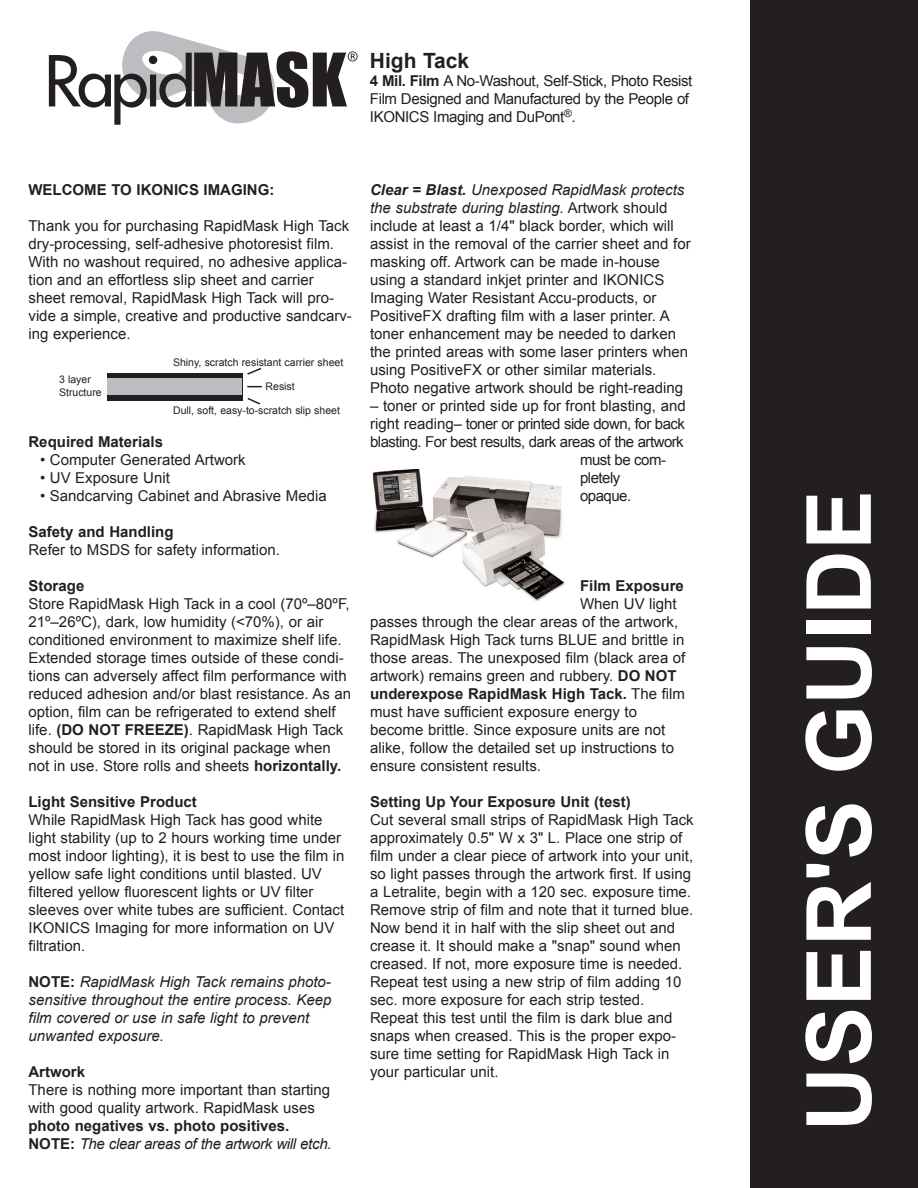
<style>
.page{position:relative;width:918px;height:1188px;background:#fff}
.page>*{position:absolute;margin:0;border:0;box-sizing:border-box;transform-origin:0 0}
.t1{font:700 90px "Arial";color:#fff}
.t2{font:700 21px "Arial";color:#231f20}
.t3{font:15px/18px "Arial";color:#231f20}
.t4{font:700 15px "Arial";color:#231f20}
.t5{font:italic 15px/18px "Arial";color:#231f20}
.t6{font:15px/18px "Arial";letter-spacing:-.025em;color:#231f20}
.t7{font:15px "Arial";letter-spacing:-.035em;color:#231f20}
.t8{font:italic 15px "Arial";letter-spacing:-.02em;color:#231f20}
.t9{font:10.5px "Arial";color:#231f20}
.s1{font-weight:700}
.s2{font-weight:700;font-style:normal}
.s3{font-weight:700;font-style:italic}
.s4{font-style:italic}
</style>
<div class="page">
<div style="left:107px;top:373px;width:135px;height:27px;background:#231f20"></div>
<div style="left:107px;top:378px;width:135px;height:17px;background:#bcbdc0"></div>
<svg style="left:247px;top:367px;width:15px;height:8px"></svg>
<svg style="left:247px;top:386px;width:15px;height:1px"></svg>
<svg style="left:247px;top:398px;width:14px;height:7px"></svg>
<div style="left:751px;top:0;width:167px;height:1188px;background:#231f20"></div>
<svg style="left:49px;top:31px;width:309px;height:94px"></svg>
<img style="left:372px;top:468px;width:193px;height:133px">
<p class="t2" style="left:370px;top:46px;width:101px">High Tack</p>
<p class="t6" style="left:370px;top:72px;width:324px"><span class="s1">4 Mil. Film</span> A No-Washout, Self-Stick, Photo Resist<br>Film Designed and Manufactured by the People of<br>IKONICS Imaging and DuPont<sup>®</sup>.</p>
<p class="t4" style="left:28px;top:180px;width:247px">WELCOME TO IKONICS IMAGING:</p>
<p class="t3" style="left:28px;top:217px;width:325px">Thank you for purchasing RapidMask High Tack dry-processing, self-adhesive photoresist film.<br>With no washout required, no adhesive applica&shy;tion and an effortless slip sheet and carrier sheet removal, RapidMask High Tack will pro&shy;vide a simple, creative and productive sandcarv&shy;ing experience.</p>
<p class="t9" style="left:59px;top:372px;width:33px">3 layer</p>
<p class="t9" style="left:59px;top:385px;width:44px">Structure</p>
<p class="t9" style="left:173px;top:355px;width:172px">Shiny, scratch resistant carrier sheet</p>
<p class="t9" style="left:266px;top:379px;width:31px">Resist</p>
<p class="t9" style="left:173px;top:403px;width:168px">Dull, soft, easy-to-scratch slip sheet</p>
<p class="t4" style="left:28px;top:432px;width:136px">Required Materials</p>
<p class="t3" style="left:40px;top:451px;width:207px">• Computer Generated Artwork</p>
<p class="t3" style="left:40px;top:469px;width:131px">• UV Exposure Unit</p>
<p class="t3" style="left:40px;top:487px;width:288px">• Sandcarving Cabinet and Abrasive Media</p>
<p class="t4" style="left:28px;top:522px;width:147px">Safety and Handling</p>
<p class="t3" style="left:28px;top:541px;width:253px">Refer to MSDS for safety information.</p>
<p class="t4" style="left:28px;top:576px;width:57px">Storage</p>
<p class="t3" style="left:28px;top:595px;width:324px">Store RapidMask High Tack in a cool (70º–80ºF, 21º–26ºC), dark, low humidity (&lt;70%), or air conditioned environment to maximize shelf life.<br>Extended storage times outside of these condi&shy;tions can adversely affect film performance with reduced adhesion and/or blast resistance. As an option, film can be refrigerated to extend shelf life. <span class="s1">(DO NOT FREEZE)</span>. RapidMask High Tack should be stored in its original package when not in use. Store rolls and sheets <span class="s1">horizontally.</span></p>
<p class="t4" style="left:28px;top:792px;width:170px">Light Sensitive Product</p>
<p class="t3" style="left:28px;top:811px;width:317px">While RapidMask High Tack has good white light stability (up to 2 hours working time under most indoor lighting), it is best to use the film in yellow safe light conditions until blasted. UV</p>
<p class="t3" style="left:28px;top:883px;width:287px">filtered yellow fluorescent lights or UV filter</p>
<p class="t3" style="left:28px;top:901px;width:317px">sleeves over white tubes are sufficient. Contact<br>IKONICS Imaging for more information on UV filtration.</p>
<p class="t5" style="left:28px;top:973px;width:305px"><span class="s2">NOTE:</span> RapidMask High Tack remains photo&shy;sensitive throughout the entire process. Keep film covered or use in safe light to prevent unwanted exposure.</p>
<p class="t4" style="left:28px;top:1062px;width:58px">Artwork</p>
<p class="t3" style="left:28px;top:1081px;width:303px">There is nothing more important than starting with good quality artwork. RapidMask uses <span class="s1">photo negatives vs. photo positives.</span></p>
<p class="t8" style="left:28px;top:1134px;width:305px"><span class="s2">NOTE:</span> The clear areas of the artwork will etch.</p>
<p class="t3" style="left:370px;top:181px;width:322px"><span class="s3">Clear = Blast.</span> <span class="s4">Unexposed RapidMask protects the substrate during blasting.</span> Artwork should include at least a 1/4" black border, which will assist in the removal of the carrier sheet and for masking off. Artwork can be made in-house using a standard inkjet printer and IKONICS Imaging Water Resistant Accu-products, or PositiveFX drafting film with a laser printer. A toner enhancement may be needed to darken the printed areas with some laser printers when using PositiveFX or other similar materials.<br>Photo negative artwork should be right-reading</p>
<p class="t3" style="left:370px;top:397px;width:317px">– toner or printed side up for front blasting, and</p>
<p class="t7" style="left:370px;top:414px;width:316px">right reading– toner or printed side down, for back</p>
<p class="t7" style="left:370px;top:432px;width:315px">blasting. For best results, dark areas of the artwork</p>
<p class="t7" style="left:580px;top:450px;width:87px">must be com-</p>
<p class="t7" style="left:580px;top:468px;width:42px">pletely</p>
<p class="t3" style="left:580px;top:487px;width:53px">opaque.</p>
<p class="t4" style="left:580px;top:576px;width:105px">Film Exposure</p>
<p class="t3" style="left:370px;top:595px;width:317px;text-indent:210px">When UV light passes through the clear areas of the artwork, RapidMask High Tack turns BLUE and brittle in those areas. The unexposed film (black area of artwork) remains green and rubbery. <span class="s1">DO NOT underexpose RapidMask High Tack.</span> The film must have sufficient exposure energy to become brittle. Since exposure units are not alike, follow the detailed set up instructions to ensure consistent results.</p>
<p class="t4" style="left:370px;top:792px;width:262px">Setting Up Your Exposure Unit (test)</p>
<p class="t3" style="left:370px;top:811px;width:325px">Cut several small strips of RapidMask High Tack approximately 0.5" W x 3" L. Place one strip of film under a clear piece of artwork into your unit, so light passes through the artwork first. If using a Letralite, begin with a 120 sec. exposure time.<br>Remove strip of film and note that it turned blue.<br>Now bend it in half with the slip sheet out and crease it. It should make a "snap" sound when creased. If not, more exposure time is needed.<br>Repeat test using a new strip of film adding 10 sec. more exposure for each strip tested.<br>Repeat this test until the film is dark blue and snaps when creased. This is the proper expo&shy;sure time setting for RapidMask High Tack in your particular unit.</p>
<p class="t1" style="left:779px;top:1131px;width:643px;rotate:-90deg">USER'S GUIDE</p>
</div>
